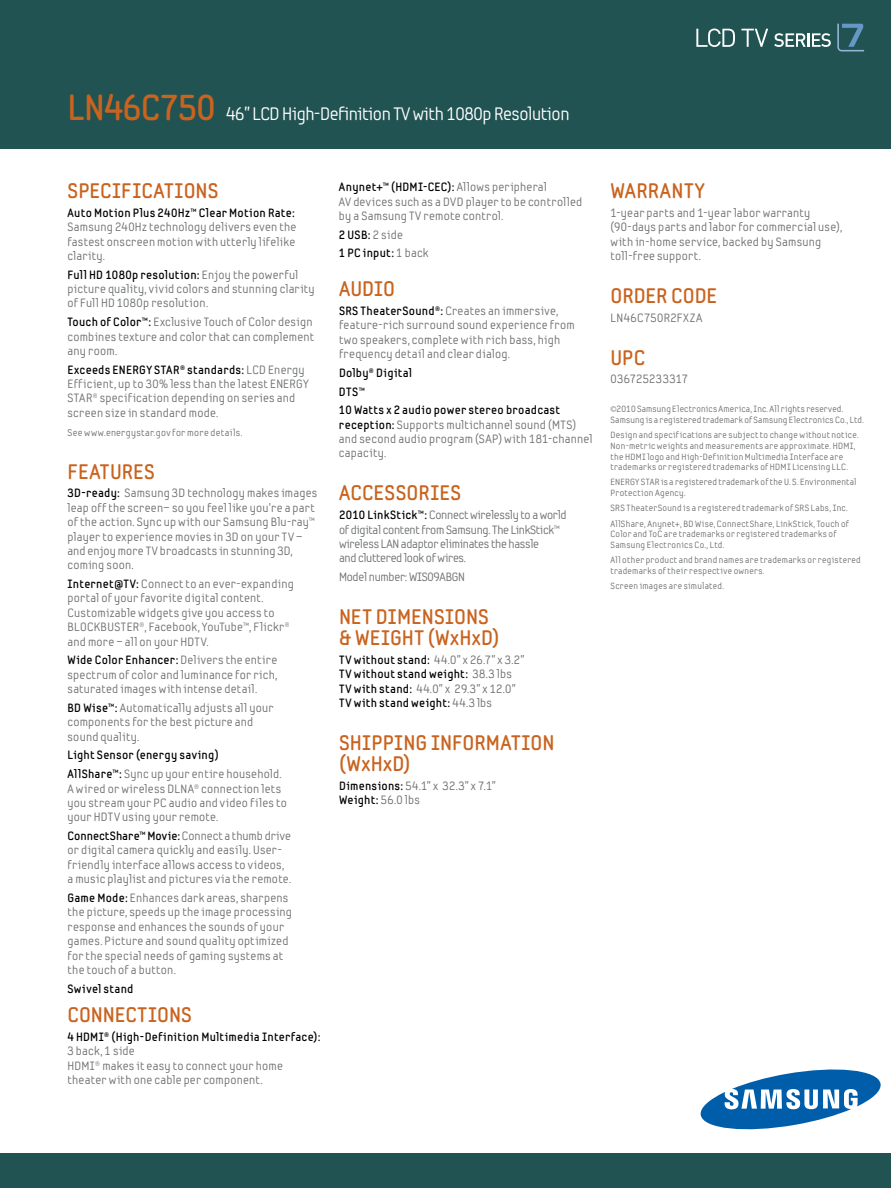
<style>
.page{position:relative;width:891px;height:1188px;background:#fff}
.page>*{position:absolute;margin:0;border:0;box-sizing:border-box;transform-origin:0 0}
.t1{font:700 21px "Samsung Imagination";letter-spacing:.01em;color:#c9631e}
.t2{font:18px "Samsung Imagination";letter-spacing:-.02em;color:#fff}
.t3{font:12px/14.4px "Samsung Imagination";letter-spacing:.02em;color:#6d6f71}
.t4{font:700 12px/18.8px "Samsung Imagination";letter-spacing:.02em;color:#000}
.t5{font:12px/14.4px "Samsung Imagination";letter-spacing:-.02em;color:#6d6f71}
.t6{font:9.75px "Samsung Imagination";letter-spacing:.03em;color:#6d6f71}
.t7{font:9px/10.8px "Samsung Imagination";letter-spacing:.03em;color:#6d6f71}
.s1{font-weight:700;font-size:36px;color:#c9631e}
.s2{font-weight:700;color:#000}
.s3{font-weight:400;color:#6d6f71}
.s4{font-family:"Myriad Pro"}
</style>
<div class="page">
<div style="left:0;top:1153px;width:891px;height:35px;background:#215352"></div>
<div style="left:0;top:0;width:891px;height:148px;background:#215352"></div>
<svg style="left:701px;top:1070px;width:180px;height:59px"></svg>
<svg style="left:837px;top:24px;width:27px;height:27px"></svg>
<svg style="left:774px;top:33px;width:57px;height:14px"></svg>
<svg style="left:696px;top:29px;width:39px;height:18px"></svg>
<svg style="left:741px;top:29px;width:27px;height:18px"></svg>
<h2 class="t2" style="left:68px;top:103px;width:504px"><span class="s1">LN46C750</span> 46” LCD High-Definition TV with 1080p Resolution</h2>
<h1 class="t1" style="left:68px;top:178px;width:12px">specifications</h1>
<p class="t4" style="left:68px;top:203px;width:229px">Auto Motion Plus 240Hz™ Clear Motion Rate:</p>
<p class="t3" style="left:68px;top:220px;width:230px;text-align:justify">Samsung 240Hz technology delivers even the fastest onscreen motion with utterly lifelike clarity.</p>
<p class="t3" style="left:68px;top:267px;width:249px"><span class="s2">Full HD 1080p resolution:</span> Enjoy the powerful picture quality, vivid colors and stunning clarity of Full HD 1080p resolution.</p>
<p class="t3" style="left:68px;top:315px;width:248px"><span class="s2">Touch of Color™:</span> Exclusive Touch of Color design combines texture and color that can complement any room.</p>
<p class="t3" style="left:68px;top:362px;width:243px"><span class="s2">Exceeds ENERGY STAR® standards:</span> LCD Energy Efficient, up to 30% less than the latest ENERGY STAR® specification depending on series and screen size in standard mode.</p>
<p class="t6" style="left:68px;top:426px;width:176px">See www.energystar.gov for more details.</p>
<h1 class="t1" style="left:68px;top:458px;width:23px">Features</h1>
<p class="t3" style="left:68px;top:486px;width:251px"><span class="s2">3D-ready:</span> Samsung 3D technology makes images leap off the screen– so you feel like you’re a part of the action. Sync up with our Samsung Blu-ray™ player to experience movies in 3D on your TV – and enjoy more TV broadcasts in stunning 3D, coming soon.</p>
<p class="t3" style="left:68px;top:577px;width:228px"><span class="s2">Internet@TV:</span> Connect to an ever-expanding portal of your favorite digital content.<br>Customizable widgets give you access to BLOCKBUSTER®, Facebook, YouTube™, Flickr® and more – all on your HDTV.</p>
<p class="t3" style="left:68px;top:653px;width:211px;text-align:justify"><span class="s2">Wide Color Enhancer:</span> Delivers the entire spectrum of color and luminance for rich, saturated images with intense detail.</p>
<p class="t3" style="left:68px;top:701px;width:208px"><span class="s2">BD Wise™:</span> Automatically adjusts all your components for the best picture and sound quality.</p>
<p class="t4" style="left:68px;top:746px;width:216px">Light Sensor (energy saving)<br>AllShare™: <span class="s3">Sync up your entire household.</span></p>
<p class="t3" style="left:68px;top:781px;width:221px">A wired or wireless DLNA® connection lets you stream your PC audio and video files to your HDTV using your remote.</p>
<p class="t3" style="left:68px;top:829px;width:225px"><span class="s2">ConnectShare™ Movie:</span> Connect a thumb drive or digital camera quickly and easily. User&shy;friendly interface allows access to videos, a music playlist and pictures via the remote.</p>
<p class="t3" style="left:68px;top:891px;width:226px"><span class="s2">Game Mode:</span> Enhances dark areas, sharpens the picture, speeds up the image processing response and enhances the sounds of your games. Picture and sound quality optimized for the special needs of gaming systems at the touch of a button.</p>
<p class="t4" style="left:68px;top:979px;width:67px">Swivel stand</p>
<h1 class="t1" style="left:68px;top:1002px;width:24px">Connections</h1>
<p class="t4" style="left:68px;top:1027px;width:255px">4 HDMI® (High-Definition Multimedia Interface):</p>
<p class="t3" style="left:67px;top:1044px;width:217px">3 back, 1 side<br>HDMI® makes it easy to connect your home theater with one cable per component.</p>
<p class="t3" style="left:339px;top:180px;width:245px"><span class="s2">Anynet+™ (HDMI-CEC):</span> Allows peripheral<br>AV devices such as a DVD player to be controlled by a Samsung TV remote control.</p>
<p class="t4" style="left:339px;top:225px;width:91px">2 USB: <span class="s3">2 side<br></span>1 PC input: <span class="s3">1 back</span></p>
<h1 class="t1" style="left:339px;top:276px;width:46px">Audio</h1>
<p class="t3" style="left:339px;top:304px;width:237px"><span class="s2">SRS TheaterSound®:</span> Creates an immersive, feature-rich surround sound experience from two speakers, complete with rich bass, high frequency detail and clear dialog.</p>
<p class="t4" style="left:339px;top:363px;width:223px">Dolby® Digital<br>DTS™<br>10 Watts x 2 audio power stereo broadcast</p>
<p class="t3" style="left:339px;top:417px;width:255px"><span class="s2">reception:</span> Supports multichannel sound (MTS) and second audio program (SAP) with 181-channel capacity.</p>
<h1 class="t1" style="left:339px;top:480px;width:13px">accessories</h1>
<p class="t5" style="left:339px;top:508px;width:229px"><span class="s2">2010 LinkStick™:</span> Connect wirelessly to a world of digital content from Samsung. The LinkStick™ wireless LAN adaptor eliminates the hassle<br>and cluttered look of wires.</p>
<p class="t5" style="left:339px;top:570px;width:127px">Model number: WIS09ABGN</p>
<h1 class="t1" style="left:339px;top:604px;width:12px">net</h1>
<h1 class="t1" style="left:376px;top:604px;width:25px">dimensions</h1>
<h1 class="t1" style="left:339px;top:625px;width:29px">&amp; weight</h1>
<h1 class="t1" style="left:428px;top:625px;width:73px">(wxhxd)</h1>
<p class="t4" style="left:339px;top:652px;width:187px;line-height:14.4px">TV without stand: <span class="s3">44.0” x 26.7” x 3.2” </span>TV without stand weight: <span class="s3">38.3 lbs </span>TV with stand: <span class="s3">44.0” x 29.3” x 12.0” </span>TV with stand weight: <span class="s3">44.3 lbs</span></p>
<h1 class="t1" style="left:339px;top:730px;width:12px">shipping</h1>
<h1 class="t1" style="left:431px;top:730px;width:13px">information</h1>
<h1 class="t1" style="left:339px;top:751px;width:73px">(wxhxd)</h1>
<p class="t3" style="left:339px;top:778px;width:158px"><span class="s2">Dimensions:</span> 54.1” x 32.3” x 7.1”<br><span class="s2">Weight:</span> 56.0 lbs</p>
<h1 class="t1" style="left:610px;top:178px;width:13px">warranty</h1>
<p class="t3" style="left:610px;top:205px;width:233px">1-year parts and 1-year labor warranty (90-days parts and labor for commercial use), with in-home service, backed by Samsung toll-free support.</p>
<h1 class="t1" style="left:610px;top:283px;width:106px">order code</h1>
<p class="t3" style="left:610px;top:310px;width:94px">LN46C750R2FXZA</p>
<h1 class="t1" style="left:610px;top:344px;width:36px">UPC</h1>
<p class="t3" style="left:610px;top:372px;width:79px">036725233317</p>
<p class="t7" style="left:610px;top:403px;width:255px"><span class="s4">©</span>2010 Samsung Electronics America, Inc. All rights reserved.<br>Samsung is a registered trademark of Samsung Electronics Co., Ltd.</p>
<p class="t7" style="left:610px;top:429px;width:250px">Design and specifications are subject to change without notice.<br>Non-metric weights and measurements are approximate. HDMI, the HDMI logo and High-Definition Multimedia Interface are trademarks or registered trademarks of HDMI Licensing LLC.</p>
<p class="t7" style="left:610px;top:477px;width:247px">ENERGY STAR is a registered trademark of the U. S. Environmental<br>Protection Agency.</p>
<p class="t7" style="left:610px;top:501px;width:240px;line-height:15.1px">SRS TheaterSound is a registered trademark of SRS Labs, Inc.<br>AllShare, Anynet+, BD Wise, ConnectShare, LinkStick, Touch of</p>
<p class="t7" style="left:610px;top:529px;width:228px">Color and ToC are trademarks or registered trademarks of<br>Samsung Electronics Co., Ltd.</p>
<p class="t7" style="left:610px;top:555px;width:252px">All other product and brand names are trademarks or registered trademarks of their respective owners.</p>
<p class="t7" style="left:610px;top:581px;width:115px">Screen images are simulated.</p>
</div>
